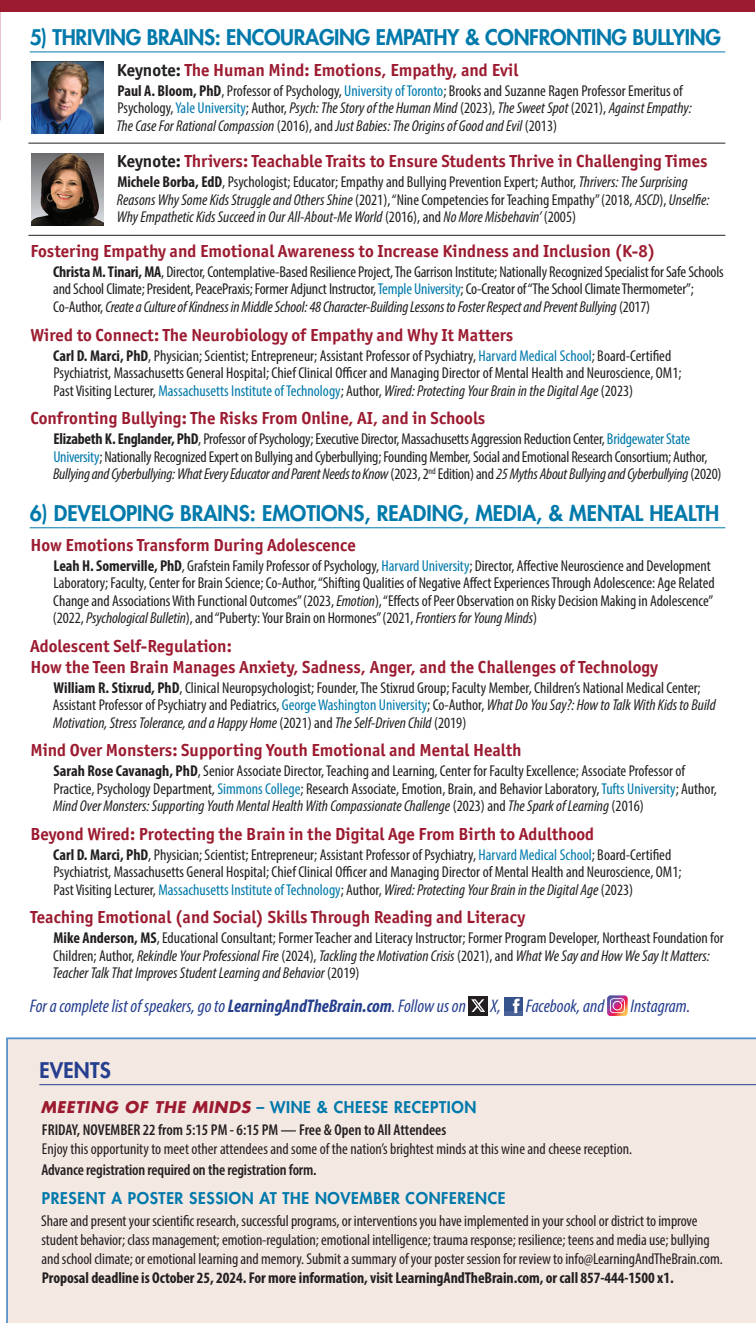
<style>
.page{position:relative;width:756px;height:1323px;background:#fff}
.page>*{position:absolute;margin:0;border:0;box-sizing:border-box;transform-origin:0 0}
.Topic_Group_Title{font:800 21px "Futura Std";letter-spacing:-.015em;color:#0079ab}
.event___shop_title{font:800 21px "Futura Std";letter-spacing:.01em;color:#253f8e}
.Workshop__each_title{font:italic condensed 18.38px "Myriad Pro";color:#253f8e}
.Topic__each_title{font:700 17.5px/21px "Officina Sans ITC Pro";color:#9c1b30}
.Topic_Author_Description{font:condensed 15.75px/17.5px "Myriad Pro";letter-spacing:-.005em;color:#231f20}
.events_title{font:condensed 15.75px/19.2px "Myriad Pro";letter-spacing:-.005em;color:#231f20}
.Topic_Author_Description-2{font:italic condensed 15.75px/17.5px "Myriad Pro";color:#231f20}
.Paragraph_Style_2{font:600 condensed 15.75px "Myriad Pro";letter-spacing:-.01em;color:#231f20}
.events_title-2{font:800 15.75px "Futura Std";letter-spacing:.04em;color:#0079ab}
.s1{color:#231f20}
.s2{font-weight:700;font-style:normal}
.s3{font-style:normal}
.s4{font-style:normal;color:#0079ab}
.s5{font-weight:700}
.s6{color:#0079ab}
.s7{font-style:italic}
.s8{font-weight:700;font-style:italic;color:#9c1b30}
</style>
<div class="page">
<div style="left:6px;top:1037px;width:750px;height:286px;background:#f4e8e3"></div>
<hr style="left:30px;top:51px;width:695px;height:1px;background:#0079ab">
<hr style="left:30px;top:527px;width:695px;height:1px;background:#0079ab">
<div style="left:0;top:0;width:754px;height:11px;background:#9c1b30"></div>
<hr style="left:39px;top:1084px;width:717px;height:1px;background:#253f8e">
<img style="left:32px;top:61px;width:72px;height:72px">
<hr style="left:28px;top:143px;width:697px;height:1px;background:#231f20">
<div style="left:469px;top:996px;width:19px;height:19px;background:#231f20"></div>
<svg style="left:471px;top:999px;width:14px;height:13px"></svg>
<div style="left:504px;top:997px;width:19px;height:18px;background:#36528c"></div>
<hr style="left:504px;top:1011px;width:19px;height:4px;background:#496297">
<svg style="left:513px;top:999px;width:7px;height:14px"></svg>
<svg style="left:607px;top:995px;width:21px;height:21px"></svg>
<img style="left:32px;top:153px;width:72px;height:72px">
<hr style="left:28px;top:235px;width:697px;height:1px;background:#231f20">
<p class="Topic_Group_Title" style="left:30px;top:24px;width:693px">5) THRIVING BRAINS: ENCOURAGING EMPATHY &amp; CONFRONTING BULLYING</p>
<p class="Topic__each_title" style="left:117px;top:59px;width:403px"><span class="s1">Keynote:</span> The Human Mind: Emotions, Empathy, and Evil</p>
<p class="Topic_Author_Description-2" style="left:116px;top:82px;width:577px"><span class="s2">Paul A. Bloom, PhD</span><span class="s3">, Professor of Psychology,</span> <span class="s4">University of Toronto</span><span class="s3">; Brooks and Suzanne Ragen Professor Emeritus of<br>Psychology,</span> <span class="s4">Yale University</span><span class="s3">; Author,</span> Psych: The Story of the Human Mind <span class="s3">(2023),</span> The Sweet Spot <span class="s3">(2021),</span> Against Empathy:<br>The Case For Rational Compassion <span class="s3">(2016), and</span> Just Babies: The Origins of Good and Evil <span class="s3">(2013)</span></p>
<p class="Topic__each_title" style="left:117px;top:150px;width:592px"><span class="s1">Keynote:</span> Thrivers: Teachable Traits to Ensure Students Thrive in Challenging Times</p>
<p class="Topic_Author_Description-2" style="left:117px;top:173px;width:594px"><span class="s2">Michele Borba, EdD</span><span class="s3">, Psychologist; Educator; Empathy and Bullying Prevention Expert; Author,</span> Thrivers: The Surprising<br>Reasons Why Some Kids Struggle and Others Shine <span class="s3">(2021), “Nine Competencies for Teaching Empathy” (2018,</span> ASCD<span class="s3">),</span> Unselfie:<br>Why Empathetic Kids Succeed in Our All-About-Me World <span class="s3">(2016), and</span> No More Misbehavin’ <span class="s3">(2005)</span></p>
<p class="Topic__each_title" style="left:30px;top:240px;width:627px">Fostering Empathy and Emotional Awareness to Increase Kindness and Inclusion (K-8)</p>
<p class="Topic_Author_Description" style="left:53px;top:263px;width:672px"><span class="s5">Christa M. Tinari, MA</span>, Director, Contemplative-Based Resilience Project, The Garrison Institute; Nationally Recognized Specialist for Safe Schools and School Climate; President, PeacePraxis; Former Adjunct Instructor, <span class="s6">Temple University</span>; Co-Creator of “The School Climate Thermometer”;<br>Co-Author, <span class="s7">Create a Culture of Kindness in Middle School: 48 Character-Building Lessons to Foster Respect and Prevent Bullying</span> (2017)</p>
<p class="Topic__each_title" style="left:30px;top:324px;width:484px">Wired to Connect: The Neurobiology of Empathy and Why It Matters</p>
<p class="Topic_Author_Description" style="left:53px;top:346px;width:630px"><span class="s5">Carl D. Marci, PhD</span>, Physician; Scientist; Entrepreneur; Assistant Professor of Psychiatry, <span class="s6">Harvard Medical School</span>; Board-Certified<br>Psychiatrist, Massachusetts General Hospital; Chief Clinical Officer and Managing Director of Mental Health and Neuroscience, OM1;<br>Past Visiting Lecturer, <span class="s6">Massachusetts Institute of Technology</span>; Author, <span class="s7">Wired: Protecting Your Brain in the Digital Age</span> (2023)</p>
<p class="Topic__each_title" style="left:30px;top:408px;width:456px">Confronting Bullying: The Risks From Online, AI, and in Schools</p>
<p class="Topic_Author_Description" style="left:53px;top:430px;width:670px"><span class="s5">Elizabeth K. Englander, PhD</span>, Professor of Psychology; Executive Director, Massachusetts Aggression Reduction Center, <span class="s6">Bridgewater State<br>University</span>; Nationally Recognized Expert on Bullying and Cyberbullying; Founding Member, Social and Emotional Research Consortium; Author,<br><span class="s7">Bullying and Cyberbullying: What Every Educator and Parent Needs to Know</span> (2023, 2<sup>nd</sup> Edition) and <span class="s7">25 Myths About Bullying and Cyberbullying</span> (2020)</p>
<p class="Topic_Group_Title" style="left:30px;top:500px;width:691px">6) DEVELOPING BRAINS: EMOTIONS, READING, MEDIA, &amp; MENTAL HEALTH</p>
<p class="Topic__each_title" style="left:30px;top:534px;width:327px">How Emotions Transform During Adolescence</p>
<p class="Topic_Author_Description" style="left:53px;top:556px;width:663px"><span class="s5">Leah H. Somerville, PhD</span>, Grafstein Family Professor of Psychology, <span class="s6">Harvard University</span>; Director, Affective Neuroscience and Development Laboratory; Faculty, Center for Brain Science; Co-Author, “Shifting Qualities of Negative Affect Experiences Through Adolescence: Age Related Change and Associations With Functional Outcomes” (2023, <span class="s7">Emotion</span>), “Effects of Peer Observation on Risky Decision Making in Adolescence” (2022, <span class="s7">Psychological Bulletin</span>), and “Puberty: Your Brain on Hormones” (2021, <span class="s7">Frontiers for Young Minds</span>)</p>
<p class="Topic__each_title" style="left:30px;top:635px;width:630px">Adolescent Self-Regulation:<br>How the Teen Brain Manages Anxiety, Sadness, Anger, and the Challenges of Technology</p>
<p class="Topic_Author_Description" style="left:53px;top:679px;width:664px"><span class="s5">William R. Stixrud, PhD</span>, Clinical Neuropsychologist; Founder, The Stixrud Group; Faculty Member, Children’s National Medical Center;<br>Assistant Professor of Psychiatry and Pediatrics, <span class="s6">George Washington University</span>; Co-Author, <span class="s7">What Do You Say?: How to Talk With Kids to Build<br>Motivation, Stress Tolerance, and a Happy Home</span> (2021) and <span class="s7">The Self-Driven Child</span> (2019)</p>
<p class="Topic__each_title" style="left:30px;top:740px;width:493px">Mind Over Monsters: Supporting Youth Emotional and Mental Health</p>
<p class="Topic_Author_Description" style="left:53px;top:762px;width:665px"><span class="s5">Sarah Rose Cavanagh, PhD</span>, Senior Associate Director, Teaching and Learning, Center for Faculty Excellence; Associate Professor of<br>Practice, Psychology Department, <span class="s6">Simmons College</span>; Research Associate, Emotion, Brain, and Behavior Laboratory, <span class="s6">Tufts University</span>; Author,<br><span class="s7">Mind Over Monsters: Supporting Youth Mental Health With Compassionate Challenge</span> (2023) and <span class="s7">The Spark of Learning</span> (2016)</p>
<p class="Topic__each_title" style="left:30px;top:823px;width:565px">Beyond Wired: Protecting the Brain in the Digital Age From Birth to Adulthood</p>
<p class="Topic_Author_Description" style="left:53px;top:846px;width:630px"><span class="s5">Carl D. Marci, PhD</span>, Physician; Scientist; Entrepreneur; Assistant Professor of Psychiatry, <span class="s6">Harvard Medical School</span>; Board-Certified<br>Psychiatrist, Massachusetts General Hospital; Chief Clinical Officer and Managing Director of Mental Health and Neuroscience, OM1;<br>Past Visiting Lecturer, <span class="s6">Massachusetts Institute of Technology</span>; Author, <span class="s7">Wired: Protecting Your Brain in the Digital Age</span> (2023)</p>
<p class="Topic__each_title" style="left:30px;top:907px;width:496px">Teaching Emotional (and Social) Skills Through Reading and Literacy</p>
<p class="Topic_Author_Description" style="left:53px;top:929px;width:673px"><span class="s5">Mike Anderson, MS</span>, Educational Consultant; Former Teacher and Literacy Instructor; Former Program Developer, Northeast Foundation for<br>Children; Author, <span class="s7">Rekindle Your Professional Fire</span> (2024), <span class="s7">Tackling the Motivation Crisis</span> (2021), and <span class="s7">What We Say and How We Say It Matters:<br>Teacher Talk That Improves Student Learning and Behavior</span> (2019)</p>
<p class="Workshop__each_title" style="left:30px;top:995px;width:438px">For a complete list of speakers, go to <span class="s5">LearningAndTheBrain.com</span>. Follow us on</p>
<p class="Workshop__each_title" style="left:490px;top:995px;width:12px">X,</p>
<p class="Workshop__each_title" style="left:526px;top:995px;width:80px">Facebook, and</p>
<p class="Workshop__each_title" style="left:630px;top:995px;width:61px">Instagram.</p>
<p class="event___shop_title" style="left:39px;top:1057px;width:73px">EVENTS</p>
<p class="events_title-2" style="left:41px;top:1097px;width:437px"><span class="s8">MEETING OF THE MINDS</span> – WINE &amp; CHEESE RECEPTION</p>
<p class="Paragraph_Style_2" style="left:42px;top:1120px;width:406px">FRIDAY, NOVEMBER 22 from 5:15 PM - 6:15 PM — Free &amp; Open to All Attendees</p>
<p class="events_title" style="left:42px;top:1139px;width:592px">Enjoy this opportunity to meet other attendees and some of the nation’s brightest minds at this wine and cheese reception.</p>
<p class="Paragraph_Style_2" style="left:41px;top:1160px;width:277px">Advance registration required on the registration form.</p>
<p class="events_title-2" style="left:42px;top:1188px;width:465px">PRESENT A POSTER SESSION AT THE NOVEMBER CONFERENCE</p>
<p class="events_title" style="left:41px;top:1211px;width:683px">Share and present your scientific research, successful programs, or interventions you have implemented in your school or district to improve student behavior; class management; emotion-regulation; emotional intelligence; trauma response; resilience; teens and media use; bullying and school climate; or emotional learning and memory. Submit a summary of your poster session for review to info@LearningAndTheBrain.com.<br><span class="s5">Proposal deadline is October 25, 2024. For more information, visit LearningAndTheBrain.com, or call 857-444-1500 x1.</span></p>
</div>
